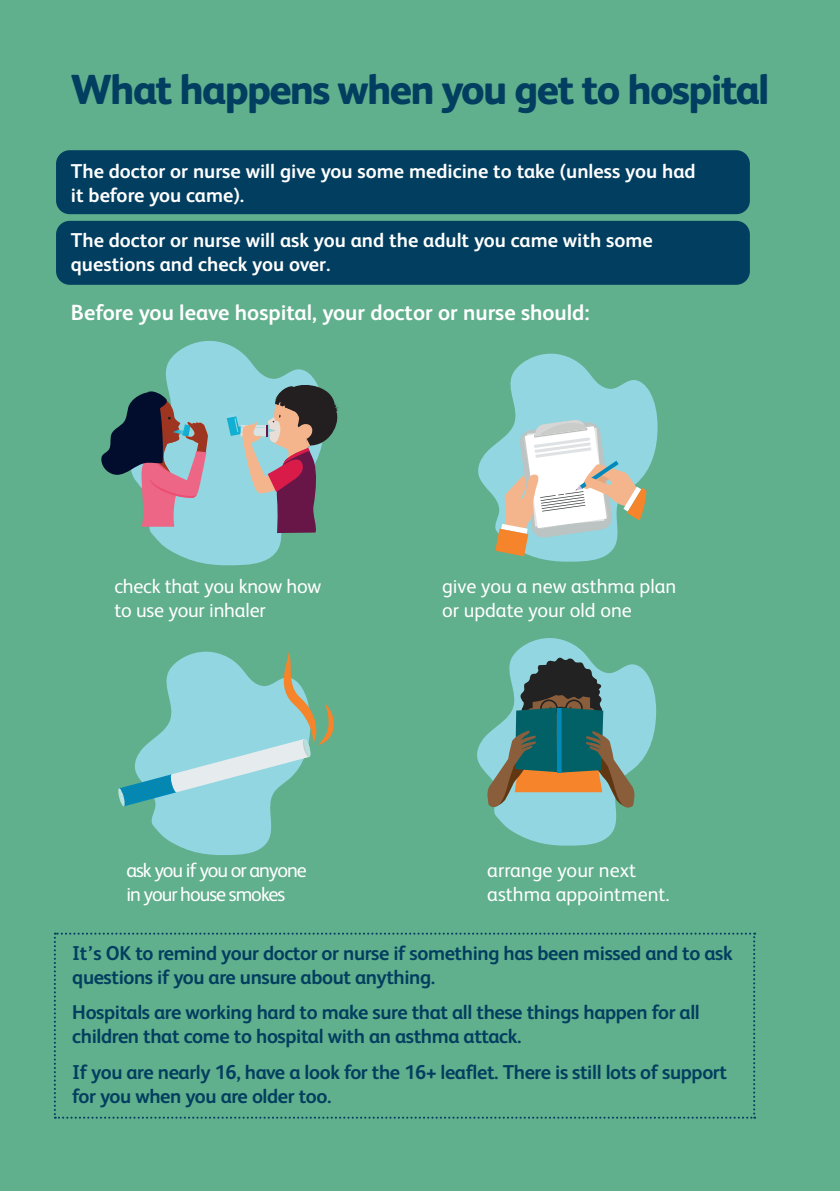
<style>
.page{position:relative;width:840px;height:1191px;background:#fff}
.page>*{position:absolute;margin:0;border:0;box-sizing:border-box;transform-origin:0 0}
.t1{font:800 42px "FS Albert";letter-spacing:-.04em;color:#023e5f}
.t2{font:700 22px "FS Albert";color:#fff}
.t3{font:700 20px/24px "FS Albert";letter-spacing:-.02em;color:#023e5f}
.t4{font:700 20px/24px "FS Albert";color:#fff}
.t5{font:20px/24px "FS Albert";letter-spacing:-.01em;color:#fff}
.t6{font:20px/24px "FS Albert";letter-spacing:-.05em;color:#fff}
</style>
<div class="page">
<div style="left:0;top:0;width:839px;height:1191px;background:#60af8d"></div>
<div style="left:56px;top:150px;width:693px;height:64px;background:#023e5f;border-radius:14px"></div>
<div style="left:56px;top:221px;width:693px;height:64px;background:#023e5f;border-radius:14px"></div>
<svg style="left:149px;top:341px;width:166px;height:225px;fill:#92d6e1"></svg>
<svg style="left:478px;top:353px;width:179px;height:209px"></svg>
<svg style="left:118px;top:651px;width:216px;height:204px"></svg>
<svg style="left:54px;top:932px;width:700px;height:186px"></svg>
<svg style="left:477px;top:638px;width:178px;height:208px"></svg>
<svg style="left:101px;top:390px;width:107px;height:137px"></svg>
<svg style="left:226px;top:381px;width:112px;height:152px;background:#869297"></svg>
<h1 class="t1" style="left:71px;top:65px;width:699px">What happens when you get to hospital</h1>
<p class="t4" style="left:71px;top:158px;width:626px">The doctor or nurse will give you some medicine to take (unless you had it before you came).</p>
<p class="t4" style="left:71px;top:228px;width:583px">The doctor or nurse will ask you and the adult you came with some questions and check you over.</p>
<p class="t2" style="left:71px;top:300px;width:520px">Before you leave hospital, your doctor or nurse should:</p>
<p class="t5" style="left:114px;top:573px;width:208px">check that you know how to use your inhaler</p>
<p class="t5" style="left:442px;top:573px;width:235px">give you a new asthma plan or update your old one</p>
<p class="t6" style="left:126px;top:858px;width:182px">ask you if you or anyone in your house smokes</p>
<p class="t5" style="left:487px;top:858px;width:184px">arrange your next asthma appointment.</p>
<p class="t3" style="left:72px;top:941px;width:661px">It’s OK to remind your doctor or nurse if something has been missed and to ask questions if you are unsure about anything.</p>
<p class="t3" style="left:72px;top:1000px;width:628px">Hospitals are working hard to make sure that all these things happen for all children that come to hospital with an asthma attack.</p>
<p class="t3" style="left:72px;top:1059px;width:656px">If you are nearly 16, have a look for the 16+ leaflet. There is still lots of support for you when you are older too.</p>
</div>
